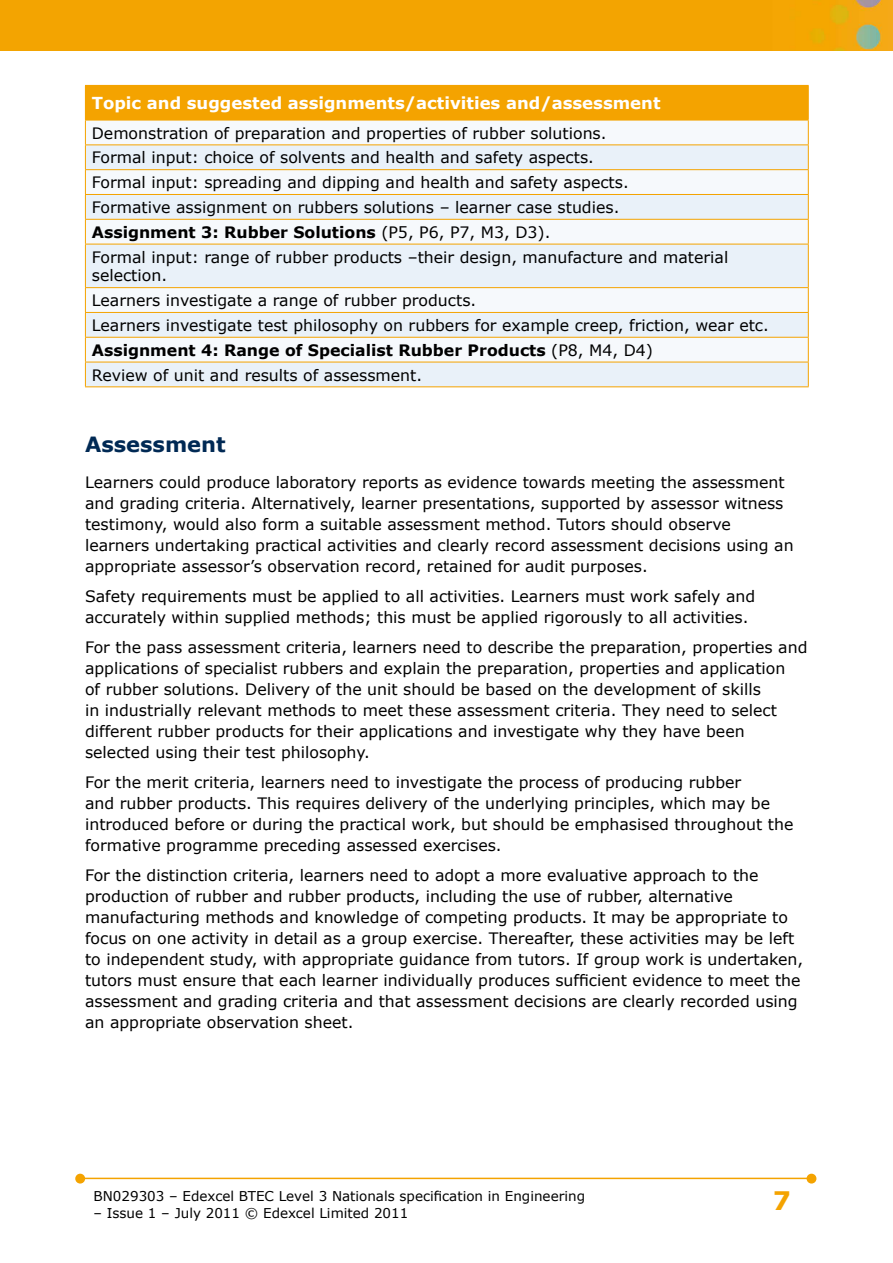
<style>
.page{position:relative;width:893px;height:1263px;background:#fff}
.page>*{position:absolute;margin:0;border:0;box-sizing:border-box;transform-origin:0 0}
.t1{font:700 25.5px "Verdana";color:#f4a300}
.t2{font:700 21px "Verdana";color:#002954}
.t3{font:700 16.5px "Verdana";color:#fff}
.t4{font:15.75px/21px "Verdana";color:#000}
.t5{font:13.5px "Verdana";color:#000}
.s1{font-weight:700}
</style>
<div class="page">
<div style="left:0;top:0;width:893px;height:51px;background:#f3a401"></div>
<hr style="left:82px;top:1178px;width:728px;height:1px;background:#f4a300">
<div style="left:807px;top:1174px;width:9px;height:9px;background:#f4a300;border-radius:50%"></div>
<div style="left:807px;top:1174px;width:9px;height:9px;border:2px solid #f4a300;border-radius:50%"></div>
<div style="left:76px;top:1174px;width:8px;height:9px;background:#f4a300;border-radius:50%"></div>
<div style="left:75px;top:1174px;width:10px;height:9px;border:2px solid #f4a300;border-radius:50%"></div>
<div style="left:85px;top:85px;width:723px;height:35px;background:#f4a300"></div>
<svg style="left:86px;top:145px;width:722px;height:241px;fill:#e9f1f9"></svg>
<hr style="left:85px;top:120px;width:724px;height:1px;background:#f4a300">
<hr style="left:808px;top:86px;width:1px;height:34px;background:#f4a300">
<hr style="left:85px;top:85px;width:724px;height:1px;background:#f4a300">
<hr style="left:85px;top:144px;width:724px;height:1px;background:#f4a300">
<hr style="left:85px;top:169px;width:724px;height:1px;background:#f4a300">
<hr style="left:85px;top:194px;width:724px;height:1px;background:#f4a300">
<hr style="left:85px;top:219px;width:724px;height:1px;background:#f4a300">
<svg style="left:85px;top:120px;width:1px;height:124px"></svg>
<svg style="left:808px;top:120px;width:1px;height:124px"></svg>
<hr style="left:85px;top:244px;width:724px;height:1px;background:#f4a300">
<hr style="left:85px;top:244px;width:1px;height:43px;background:#f4a300">
<hr style="left:808px;top:244px;width:1px;height:43px;background:#f4a300">
<hr style="left:85px;top:287px;width:724px;height:1px;background:#f4a300">
<hr style="left:85px;top:362px;width:724px;height:1px;background:#f4a300">
<hr style="left:85px;top:386px;width:724px;height:1px;background:#f4a300">
<hr style="left:85px;top:312px;width:724px;height:1px;background:#f4a300">
<svg style="left:85px;top:288px;width:1px;height:98px"></svg>
<svg style="left:808px;top:288px;width:1px;height:98px"></svg>
<hr style="left:85px;top:337px;width:724px;height:1px;background:#f4a300">
<p class="t3" style="left:92px;top:93px;width:570px">Topic and suggested assignments/activities and/assessment</p>
<p class="t4" style="left:92px;top:120px;width:638px;line-height:24.8px">Demonstration of preparation and properties of rubber solutions.<br>Formal input: choice of solvents and health and safety aspects.<br>Formal input: spreading and dipping and health and safety aspects.<br>Formative assignment on rubbers solutions – learner case studies.<br><span class="s1">Assignment 3: Rubber Solutions</span> (P5, P6, P7, M3, D3).<br>Formal input: range of rubber products –their design, manufacture and material</p>
<p class="t4" style="left:92px;top:263px;width:679px;line-height:24.8px">selection.<br>Learners investigate a range of rubber products.<br>Learners investigate test philosophy on rubbers for example creep, friction, wear etc.<br><span class="s1">Assignment 4: Range of Specialist Rubber Products</span> (P8, M4, D4)<br>Review of unit and results of assessment.</p>
<h2 class="t2" style="left:85px;top:431px;width:142px">Assessment</h2>
<p class="t4" style="left:85px;top:472px;width:710px">Learners could produce laboratory reports as evidence towards meeting the assessment and grading criteria. Alternatively, learner presentations, supported by assessor witness testimony, would also form a suitable assessment method. Tutors should observe learners undertaking practical activities and clearly record assessment decisions using an appropriate assessor’s observation record, retained for audit purposes.</p>
<p class="t4" style="left:85px;top:586px;width:672px">Safety requirements must be applied to all activities. Learners must work safely and accurately within supplied methods; this must be applied rigorously to all activities.</p>
<p class="t4" style="left:85px;top:637px;width:724px">For the pass assessment criteria, learners need to describe the preparation, properties and applications of specialist rubbers and explain the preparation, properties and application<br>of rubber solutions. Delivery of the unit should be based on the development of skills<br>in industrially relevant methods to meet these assessment criteria. They need to select different rubber products for their applications and investigate why they have been selected using their test philosophy.</p>
<p class="t4" style="left:85px;top:772px;width:710px">For the merit criteria, learners need to investigate the process of producing rubber<br>and rubber products. This requires delivery of the underlying principles, which may be introduced before or during the practical work, but should be emphasised throughout the formative programme preceding assessed exercises.</p>
<p class="t4" style="left:85px;top:865px;width:720px">For the distinction criteria, learners need to adopt a more evaluative approach to the production of rubber and rubber products, including the use of rubber, alternative manufacturing methods and knowledge of competing products. It may be appropriate to focus on one activity in detail as a group exercise. Thereafter, these activities may be left to independent study, with appropriate guidance from tutors. If group work is undertaken, tutors must ensure that each learner individually produces sufficient evidence to meet the assessment and grading criteria and that assessment decisions are clearly recorded using an appropriate observation sheet.</p>
<p class="t5" style="left:94px;top:1187px;width:493px">BN029303 – Edexcel BTEC Level 3 Nationals specification in Engineering</p>
<p class="t5" style="left:94px;top:1204px;width:316px">– Issue 1 – July 2011 © Edexcel Limited 2011</p>
<h1 class="t1" style="left:773px;top:1185px;width:20px">7</h1>
</div>
